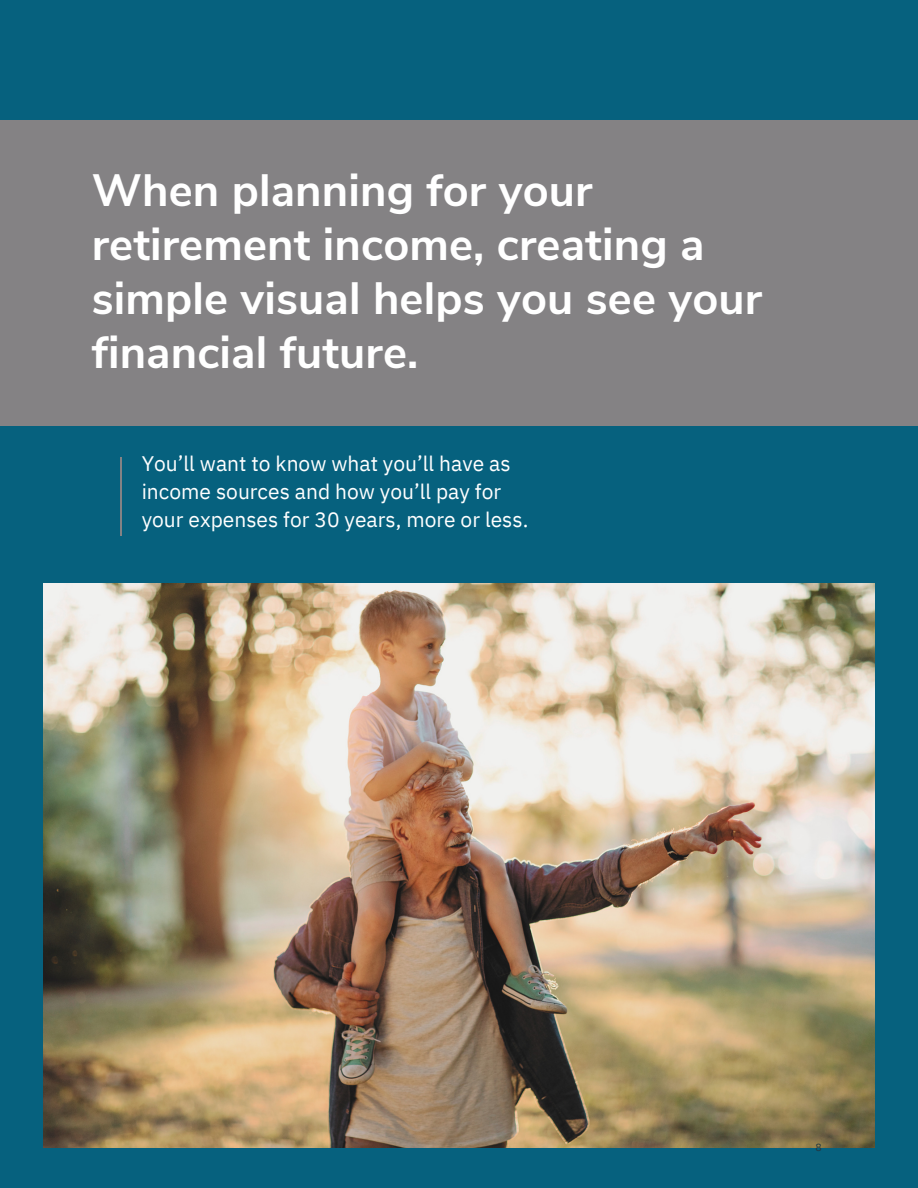
<style>
.page{position:relative;width:918px;height:1188px;background:#06617e}
.page>*{position:absolute;margin:0;border:0;box-sizing:border-box;transform-origin:0 0}
.t1{font:700 45.15px/54px "Nunito Sans";letter-spacing:.005em;color:#fff}
.t2{font:21px/28.2px "IBM Plex Sans";color:#fff}
.t3{font:10.5px "IBM Plex Sans";color:#223743}
</style>
<div class="page">
<hr style="left:121px;top:458px;width:1px;height:78px;background:#848284">
<img style="left:43px;top:583px;width:832px;height:565px">
<div style="left:0;top:121px;width:918px;height:305px;background:#848284"></div>
<p class="t1" style="left:92px;top:164px;width:672px">When planning for your retirement income, creating a simple visual helps you see your financial future.</p>
<p class="t2" style="left:142px;top:449px;width:388px">You’ll want to know what you’ll have as income sources and how you’ll pay for your expenses for 30 years, more or less.</p>
<p class="t3" style="left:816px;top:1141px;width:8px">8</p>
</div>
